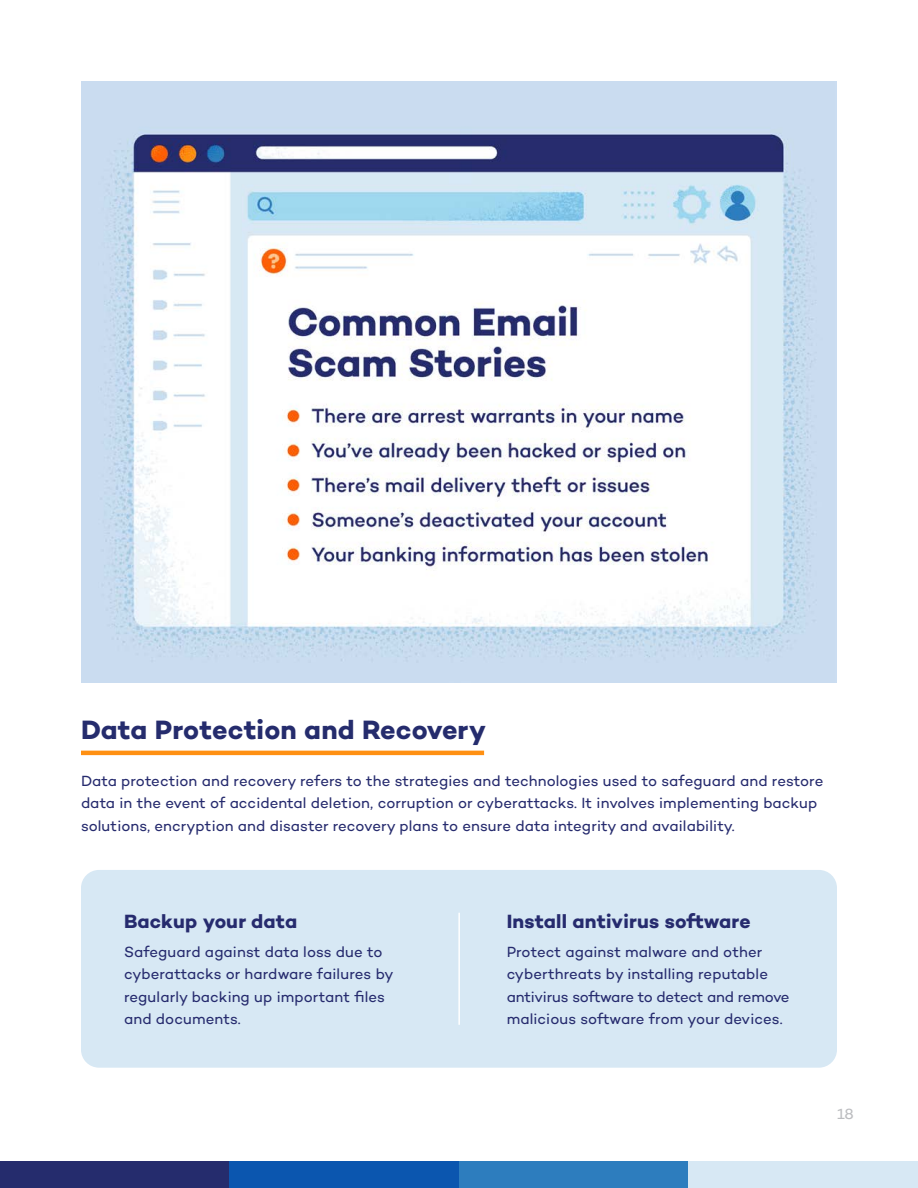
<style>
.page{position:relative;width:918px;height:1188px;background:#fff}
.page>*{position:absolute;margin:0;border:0;box-sizing:border-box;transform-origin:0 0}
.Subheads_Underline{font:700 27px "Campton";letter-spacing:.005em;color:#252c6d}
.Bullet_Bold{font:700 19.5px "Campton";letter-spacing:.01em;color:#262b6e}
.Body_Copy{font:15px/22.5px "Campton";letter-spacing:.005em;color:#262b6e}
.Bullet_copy{font:15px/22.5px "Campton";letter-spacing:.005em;color:#262b6e}
.t1{font:15px "Campton";color:#bcbdc0}
</style>
<div class="page">
<div style="left:0;top:1161px;width:230px;height:27px;background:#252c6d"></div>
<div style="left:230px;top:1161px;width:229px;height:27px;background:#0b56af"></div>
<div style="left:459px;top:1161px;width:229px;height:27px;background:#2d7dbe"></div>
<div style="left:688px;top:1161px;width:230px;height:27px;background:#d7e8f4"></div>
<hr style="left:81px;top:751px;width:403px;height:4px;background:#ff9012">
<div style="left:81px;top:870px;width:756px;height:198px;background:#d7e8f4;border-radius:18px"></div>
<hr style="left:458px;top:913px;width:2px;height:112px;background:#fff">
<img style="left:81px;top:81px;width:756px;height:601px">
<p class="Subheads_Underline" style="left:81px;top:713px;width:407px">Data Protection and Recovery</p>
<p class="Body_Copy" style="left:81px;top:769px;width:744px">Data protection and recovery refers to the strategies and technologies used to safeguard and restore data in the event of accidental deletion, corruption or cyberattacks. It involves implementing backup</p>
<p class="Body_Copy" style="left:81px;top:814px;width:655px">solutions, encryption and disaster recovery plans to ensure data integrity and availability.</p>
<p class="Bullet_Bold" style="left:124px;top:909px;width:175px">Backup your data</p>
<p class="Bullet_copy" style="left:124px;top:940px;width:271px">Safeguard against data loss due to cyberattacks or hardware failures by regularly backing up important files and documents.</p>
<p class="Bullet_Bold" style="left:507px;top:909px;width:245px">Install antivirus software</p>
<p class="Body_Copy" style="left:507px;top:940px;width:284px">Protect against malware and other cyberthreats by installing reputable antivirus software to detect and remove malicious software from your devices.</p>
<p class="t1" style="left:837px;top:1104px;width:19px">18</p>
</div>
